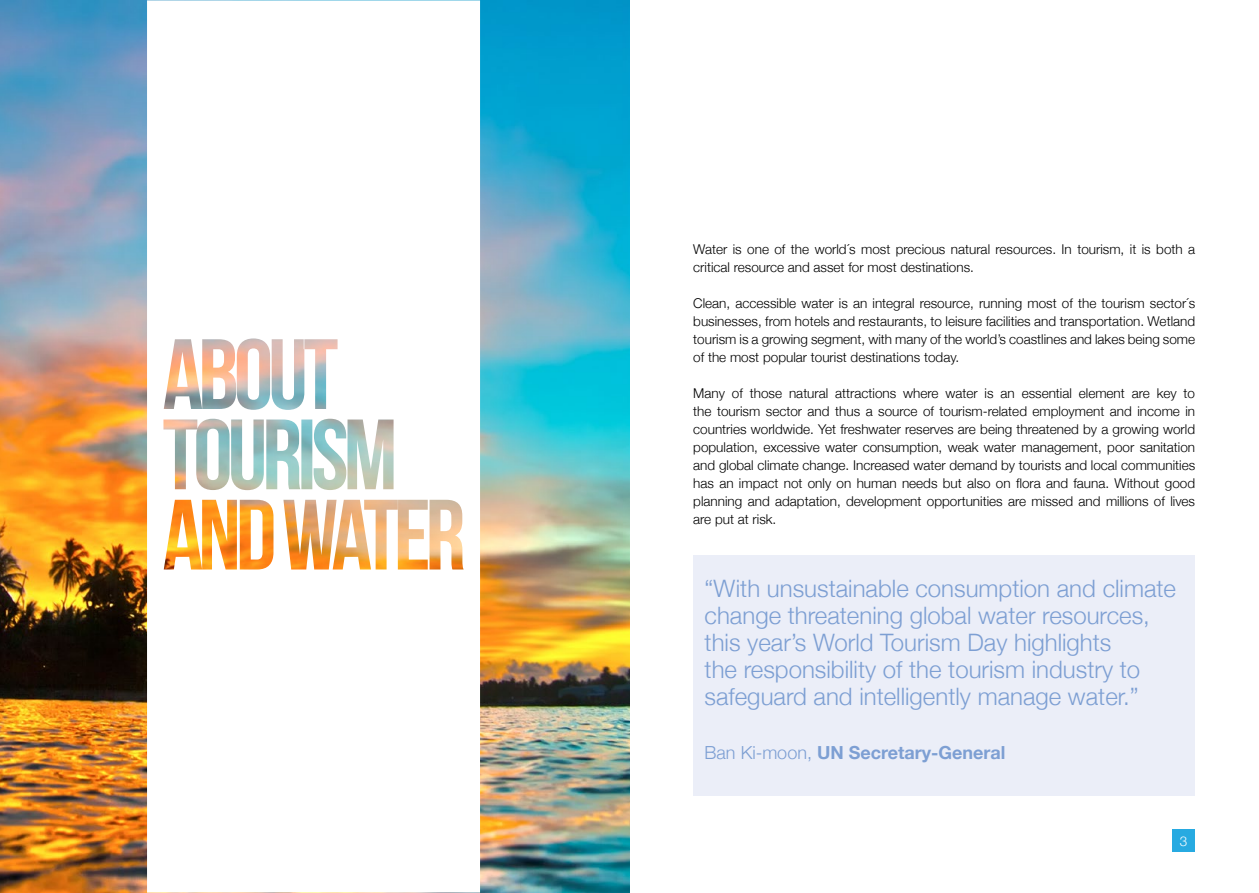
<style>
.page{position:relative;width:1259px;height:893px;background:#fff}
.page>*{position:absolute;margin:0;border:0;box-sizing:border-box;transform-origin:0 0}
.t1{font:300 24px/27px "Helvetica Neue";color:#7d9fd3}
.t2{font:700 18px "Helvetica Neue";color:#7d9fd3}
.t3{font:300 13.5px/18px "Helvetica Neue";color:#000;text-align:justify}
.t4{font:300 13.5px "Helvetica Neue";color:#fff}
.s1{font-weight:300}
</style>
<div class="page">
<img style="left:0;top:0;width:629px;height:893px">
<svg style="left:147px;top:0;width:333px;height:893px"></svg>
<div style="left:693px;top:555px;width:502px;height:240px;background:#ebeef8"></div>
<div style="left:1172px;top:829px;width:23px;height:23px;background:#27aae1"></div>
<p class="t3" style="left:693px;top:240px;width:503px">Water is one of the world´s most precious natural resources. In tourism, it is both a critical resource and asset for most destinations.</p>
<p class="t3" style="left:693px;top:294px;width:503px">Clean, accessible water is an integral resource, running most of the tourism sector´s businesses, from hotels and restaurants, to leisure facilities and transportation. Wetland tourism is a growing segment, with many of the world’s coastlines and lakes being some of the most popular tourist destinations today.</p>
<p class="t3" style="left:693px;top:384px;width:503px">Many of those natural attractions where water is an essential element are key to the tourism sector and thus a source of tourism-related employment and income in countries worldwide. Yet freshwater reserves are being threatened by a growing world population, excessive water consumption, weak water management, poor sanitation and global climate change. Increased water demand by tourists and local communities has an impact not only on human needs but also on flora and fauna. Without good planning and adaptation, development opportunities are missed and millions of lives are put at risk.</p>
<h1 class="t1" style="left:704px;top:574px;width:473px">“With unsustainable consumption and climate change threatening global water resources, this year’s World Tourism Day highlights<br>the responsibility of the tourism industry to safeguard and intelligently manage water.”</h1>
<h2 class="t2" style="left:704px;top:739px;width:302px"><span class="s1">Ban Ki-moon,</span> UN Secretary-General</h2>
<p class="t4" style="left:1179px;top:830px;width:9px">3</p>
</div>
